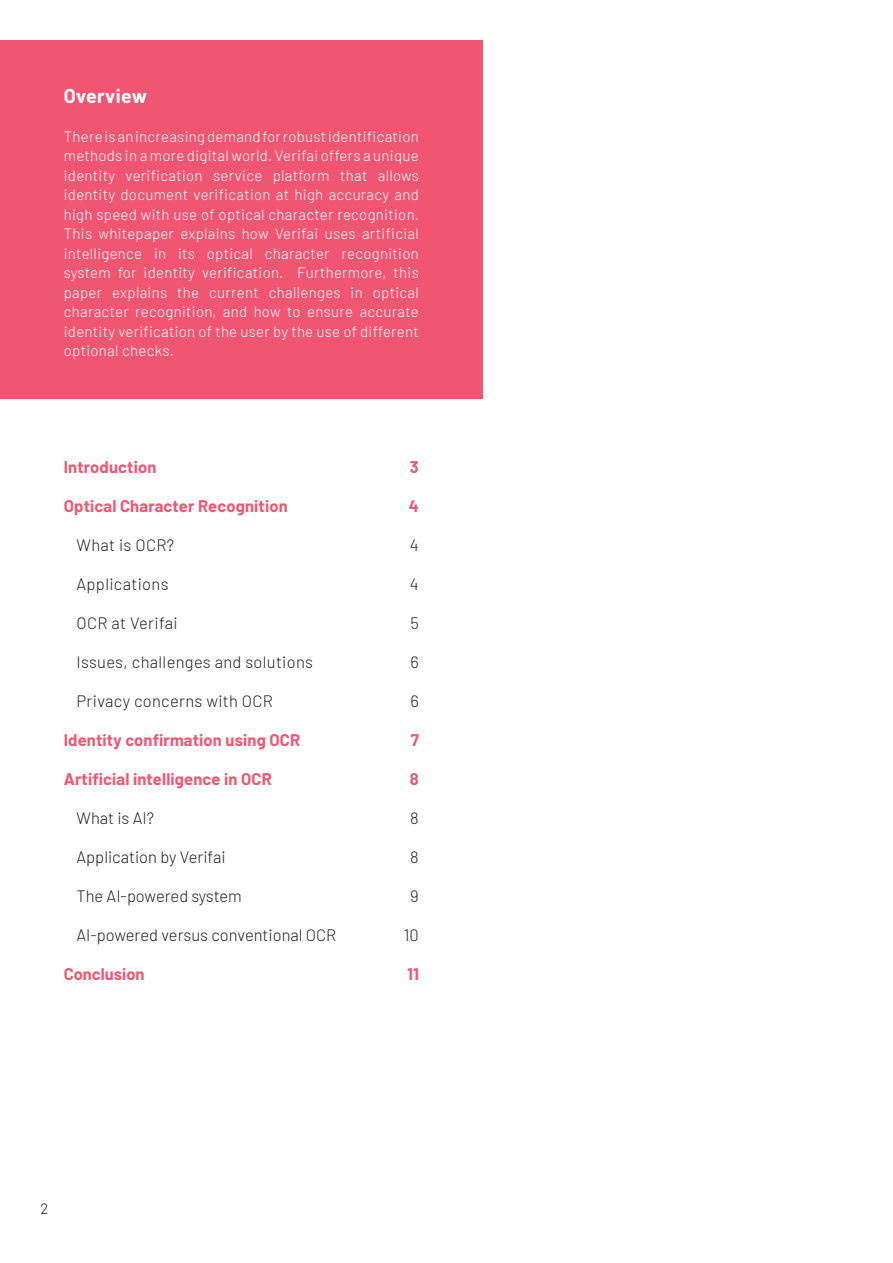
<style>
.page{position:relative;width:893px;height:1263px;background:#fff}
.page>*{position:absolute;margin:0;border:0;box-sizing:border-box;transform-origin:0 0}
.t1{font:700 19.5px "Barlow";letter-spacing:.02em;color:#fff}
.Tekst{font:300 16.5px "Barlow";letter-spacing:.005em;color:#231f20}
.Koppen{font:700 16.5px "Barlow";letter-spacing:.01em;color:#f05671}
.t2{font:300 15px/19.5px "Barlow";letter-spacing:.02em;color:#fff;text-align:justify}
.t3{font:300 15px "Barlow";color:#231f20}
</style>
<div class="page">
<div style="left:0;top:40px;width:483px;height:359px;background:#f05671"></div>
<p class="t1" style="left:64px;top:81px;width:85px">Overview</p>
<p class="t2" style="left:64px;top:126px;width:357px">There is an increasing demand for robust identification methods in a more digital world. Verifai offers a unique identity verification service platform that allows identity document verification at high accuracy and high speed with use of optical character recognition.<br>This whitepaper explains how Verifai uses artificial intelligence in its optical character recognition system for identity verification. Furthermore, this paper explains the current challenges in optical character recognition, and how to ensure accurate identity verification of the user by the use of different optional checks.</p>
<p class="Koppen" style="left:64px;top:455px;width:94px">Introduction</p>
<p class="Koppen" style="left:410px;top:455px;width:10px">3</p>
<p class="Koppen" style="left:64px;top:494px;width:226px">Optical Character Recognition</p>
<p class="Koppen" style="left:409px;top:494px;width:11px">4</p>
<p class="Tekst" style="left:77px;top:533px;width:99px">What is OCR?</p>
<p class="Tekst" style="left:410px;top:533px;width:10px">4</p>
<p class="Tekst" style="left:77px;top:572px;width:93px">Applications</p>
<p class="Tekst" style="left:410px;top:572px;width:10px">4</p>
<p class="Tekst" style="left:77px;top:611px;width:103px">OCR at Verifai</p>
<p class="Tekst" style="left:410px;top:611px;width:10px">5</p>
<p class="Tekst" style="left:77px;top:650px;width:238px">Issues, challenges and solutions</p>
<p class="Tekst" style="left:410px;top:650px;width:10px">6</p>
<p class="Tekst" style="left:77px;top:689px;width:198px">Privacy concerns with OCR</p>
<p class="Tekst" style="left:410px;top:689px;width:10px">6</p>
<p class="Koppen" style="left:64px;top:728px;width:238px">Identity confirmation using OCR</p>
<p class="Koppen" style="left:411px;top:728px;width:10px">7</p>
<p class="Koppen" style="left:64px;top:767px;width:210px">Artificial intelligence in OCR</p>
<p class="Koppen" style="left:410px;top:767px;width:10px">8</p>
<p class="Tekst" style="left:77px;top:806px;width:79px">What is AI?</p>
<p class="Tekst" style="left:410px;top:806px;width:10px">8</p>
<p class="Tekst" style="left:77px;top:845px;width:151px">Application by Verifai</p>
<p class="Tekst" style="left:410px;top:845px;width:10px">8</p>
<p class="Tekst" style="left:77px;top:884px;width:167px">The AI-powered system</p>
<p class="Tekst" style="left:410px;top:884px;width:10px">9</p>
<p class="Tekst" style="left:77px;top:923px;width:261px">AI-powered versus conventional OCR</p>
<p class="Tekst" style="left:404px;top:923px;width:17px">10</p>
<p class="Koppen" style="left:64px;top:962px;width:82px">Conclusion</p>
<p class="Koppen" style="left:407px;top:962px;width:13px">11</p>
<p class="t3" style="left:40px;top:1198px;width:9px">2</p>
</div>
